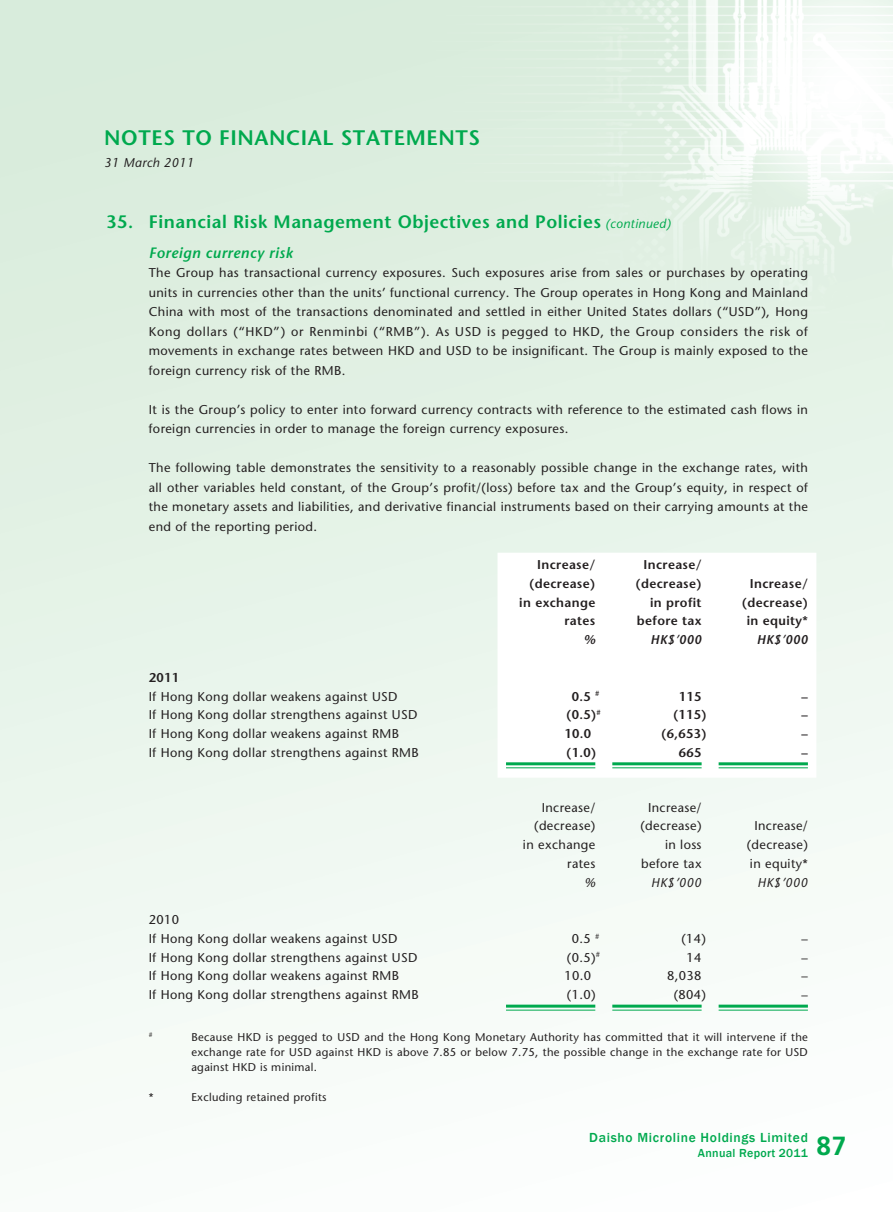
<style>
.page{position:relative;width:893px;height:1212px;background:#fff}
.page>*{position:absolute;margin:0;border:0;box-sizing:border-box;transform-origin:0 0}
.t1{font:600 21px "Stone Sans Std";letter-spacing:.03em;color:#00a94e}
.t2{font:600 18px "Stone Sans Std";letter-spacing:.03em;color:#00a94e}
.t3{font:italic 600 15px "Stone Sans Std";letter-spacing:.03em;color:#00a94e}
.t4{font:500 13.5px "Franklin Gothic";letter-spacing:.05em;color:#00a94e}
.t5{font:500 12.75px/19.5px "Stone Sans Std";letter-spacing:.03em;color:#231f20;text-align:justify}
.t6{font:600 12.75px/18.8px "Stone Sans Std";letter-spacing:.03em;color:#231f20;text-align:right}
.t7{font:italic 500 12.75px "Stone Sans Std";letter-spacing:.03em;color:#231f20}
.t8{font:italic 600 12.75px "Stone Sans Std";letter-spacing:.03em;color:#231f20}
.t9{font:500 12px "Franklin Gothic";letter-spacing:.025em;color:#00a94e}
.t10{font:500 11.25px/15px "Stone Sans Std";letter-spacing:.03em;color:#231f20;text-align:justify}
.t11{font:500 6.6px "Stone Sans Std";color:#231f20}
.s1{font-weight:500;font-style:italic;font-size:12.75px}
</style>
<div class="page">
<svg style="left:498px;top:762px;width:318px;height:16px"></svg>
<hr style="left:506px;top:762px;width:89px;height:3px;background:#00a94e">
<hr style="left:506px;top:767px;width:89px;height:1px;background:#00a94e">
<hr style="left:612px;top:762px;width:90px;height:3px;background:#00a94e">
<hr style="left:612px;top:767px;width:90px;height:1px;background:#00a94e">
<hr style="left:719px;top:762px;width:89px;height:3px;background:#00a94e">
<hr style="left:719px;top:767px;width:89px;height:1px;background:#00a94e">
<hr style="left:506px;top:1005px;width:89px;height:3px;background:#00a94e">
<hr style="left:506px;top:1010px;width:89px;height:1px;background:#00a94e">
<hr style="left:612px;top:1005px;width:90px;height:3px;background:#00a94e">
<hr style="left:612px;top:1010px;width:90px;height:1px;background:#00a94e">
<hr style="left:719px;top:1005px;width:89px;height:3px;background:#00a94e">
<hr style="left:719px;top:1010px;width:89px;height:1px;background:#00a94e">
<h1 class="t1" style="left:104px;top:129px;width:377px">NOTES TO FINANCIAL STATEMENTS</h1>
<p class="t7" style="left:104px;top:158px;width:92px">31 March 2011</p>
<h2 class="t2" style="left:106px;top:214px;width:566px">35. Financial Risk Management Objectives and Policies <span class="s1">(continued)</span></h2>
<p class="t3" style="left:149px;top:247px;width:145px">Foreign currency risk</p>
<p class="t5" style="left:149px;top:264px;width:661px">The Group has transactional currency exposures. Such exposures arise from sales or purchases by operating units in currencies other than the units’ functional currency. The Group operates in Hong Kong and Mainland China with most of the transactions denominated and settled in either United States dollars (“USD”), Hong Kong dollars (“HKD”) or Renminbi (“RMB”). As USD is pegged to HKD, the Group considers the risk of movements in exchange rates between HKD and USD to be insignificant. The Group is mainly exposed to the foreign currency risk of the RMB.</p>
<p class="t5" style="left:149px;top:401px;width:661px">It is the Group’s policy to enter into forward currency contracts with reference to the estimated cash flows in foreign currencies in order to manage the foreign currency exposures.</p>
<p class="t5" style="left:149px;top:459px;width:661px">The following table demonstrates the sensitivity to a reasonably possible change in the exchange rates, with all other variables held constant, of the Group’s profit/(loss) before tax and the Group’s equity, in respect of the monetary assets and liabilities, and derivative financial instruments based on their carrying amounts at the end of the reporting period.</p>
<p class="t6" style="left:519px;top:557px;width:78px">Increase/ (decrease) in exchange rates</p>
<p class="t6" style="left:636px;top:557px;width:68px">Increase/ (decrease) in profit before tax</p>
<p class="t6" style="left:742px;top:575px;width:68px">Increase/ (decrease) in equity*</p>
<p class="t8" style="left:584px;top:635px;width:13px">%</p>
<p class="t8" style="left:651px;top:635px;width:52px">HK$’000</p>
<p class="t8" style="left:757px;top:635px;width:52px">HK$’000</p>
<p class="t6" style="left:149px;top:669px;width:32px">2011</p>
<p class="t5" style="left:149px;top:687px;width:250px">If Hong Kong dollar weakens against USD</p>
<p class="t6" style="left:572px;top:688px;width:29px">0.5 <sup>#</sup></p>
<p class="t6" style="left:679px;top:688px;width:24px">115</p>
<p class="t6" style="left:802px;top:688px;width:8px">–</p>
<p class="t5" style="left:149px;top:706px;width:270px">If Hong Kong dollar strengthens against USD</p>
<p class="t6" style="left:566px;top:707px;width:36px">(0.5)<sup>#</sup></p>
<p class="t6" style="left:673px;top:707px;width:35px">(115)</p>
<p class="t6" style="left:802px;top:707px;width:8px">–</p>
<p class="t5" style="left:149px;top:725px;width:252px">If Hong Kong dollar weakens against RMB</p>
<p class="t6" style="left:564px;top:725px;width:28px">10.0</p>
<p class="t6" style="left:661px;top:725px;width:47px">(6,653)</p>
<p class="t6" style="left:802px;top:725px;width:8px">–</p>
<p class="t5" style="left:149px;top:744px;width:271px">If Hong Kong dollar strengthens against RMB</p>
<p class="t6" style="left:566px;top:744px;width:32px">(1.0)</p>
<p class="t6" style="left:679px;top:744px;width:24px">665</p>
<p class="t6" style="left:802px;top:744px;width:8px">–</p>
<p class="t5" style="left:523px;top:799px;width:74px;line-height:18.8px;text-align:right">Increase/ (decrease) in exchange rates</p>
<p class="t5" style="left:640px;top:799px;width:63px;line-height:18.8px;text-align:right">Increase/ (decrease) in loss before tax</p>
<p class="t5" style="left:747px;top:818px;width:63px;line-height:18.8px;text-align:center">Increase/ (decrease) in equity*</p>
<p class="t5" style="left:149px;top:911px;width:250px;line-height:18.8px">2010<br>If Hong Kong dollar weakens against USD</p>
<p class="t7" style="left:585px;top:877px;width:12px">%</p>
<p class="t7" style="left:651px;top:877px;width:52px">HK$’000</p>
<p class="t7" style="left:758px;top:877px;width:52px">HK$’000</p>
<p class="t5" style="left:572px;top:930px;width:29px">0.5 <sup>#</sup></p>
<p class="t5" style="left:681px;top:930px;width:26px">(14)</p>
<p class="t5" style="left:802px;top:930px;width:8px">–</p>
<p class="t5" style="left:149px;top:948px;width:270px">If Hong Kong dollar strengthens against USD</p>
<p class="t5" style="left:567px;top:948px;width:35px">(0.5)<sup>#</sup></p>
<p class="t5" style="left:687px;top:948px;width:17px">14</p>
<p class="t5" style="left:802px;top:948px;width:8px">–</p>
<p class="t5" style="left:149px;top:967px;width:252px">If Hong Kong dollar weakens against RMB</p>
<p class="t5" style="left:564px;top:967px;width:28px">10.0</p>
<p class="t5" style="left:667px;top:967px;width:36px">8,038</p>
<p class="t5" style="left:802px;top:967px;width:8px">–</p>
<p class="t5" style="left:149px;top:986px;width:271px">If Hong Kong dollar strengthens against RMB</p>
<p class="t5" style="left:567px;top:986px;width:30px">(1.0)</p>
<p class="t5" style="left:674px;top:986px;width:34px">(804)</p>
<p class="t5" style="left:802px;top:986px;width:8px">–</p>
<p class="t11" style="left:149px;top:1032px;width:5px">#</p>
<p class="t10" style="left:191px;top:1030px;width:618px">Because HKD is pegged to USD and the Hong Kong Monetary Authority has committed that it will intervene if the exchange rate for USD against HKD is above 7.85 or below 7.75, the possible change in the exchange rate for USD against HKD is minimal.</p>
<p class="t10" style="left:149px;top:1090px;width:6px">*</p>
<p class="t10" style="left:191px;top:1090px;width:137px">Excluding retained profits</p>
<p class="t4" style="left:589px;top:1130px;width:220px">Daisho Microline Holdings Limited</p>
<p class="t9" style="left:698px;top:1146px;width:150px">Annual Report 2011 <sup>87</sup></p>
</div>
